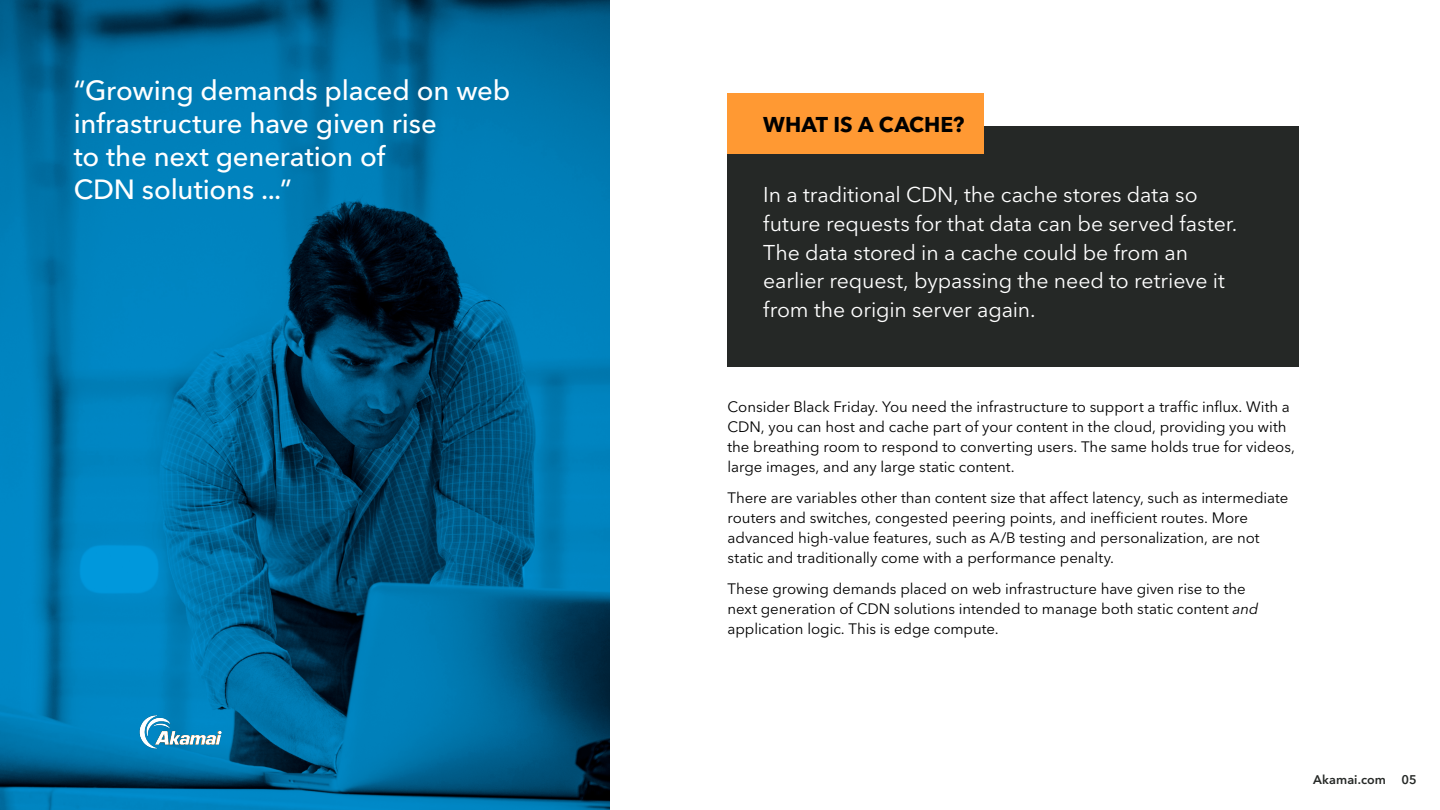
<style>
.page{position:relative;width:1440px;height:810px;background:#fff}
.page>*{position:absolute;margin:0;border:0;box-sizing:border-box;transform-origin:0 0}
.pull-out_quote__w{font:500 27.5px/33px "Avenir Next LT Pro";letter-spacing:-.005em;color:#fff}
.Sidebar_text__w{font:21.25px/28.8px "Avenir Next LT Pro";letter-spacing:-.005em;color:#fff}
.t1{font:700 21.25px "Avenir Next LT Pro";color:#000}
.Body_Copy{font:15px/20px "Avenir Next LT Pro";letter-spacing:-.005em;color:#000}
.t2{font:600 12.5px "Avenir Next LT Pro";letter-spacing:.01em;color:#252826}
.s1{font-style:italic}
</style>
<div class="page">
<div style="left:728px;top:126px;width:571px;height:240px;background:#252826"></div>
<div style="left:728px;top:93px;width:256px;height:61px;background:#f93"></div>
<img style="left:0;top:0;width:610px;height:810px">
<img style="left:124px;top:699px;width:113px;height:66px">
<p class="pull-out_quote__w" style="left:74px;top:74px;width:438px">“Growing demands placed on web infrastructure have given rise<br>to the next generation of<br>CDN solutions ...”</p>
<p class="t1" style="left:763px;top:111px;width:203px">WHAT IS A CACHE?</p>
<p class="Sidebar_text__w" style="left:763px;top:180px;width:476px">In a traditional CDN, the cache stores data so future requests for that data can be served faster.<br>The data stored in a cache could be from an earlier request, bypassing the need to retrieve it from the origin server again.</p>
<p class="Body_Copy" style="left:728px;top:396px;width:569px">Consider Black Friday. You need the infrastructure to support a traffic influx. With a CDN, you can host and cache part of your content in the cloud, providing you with the breathing room to respond to converting users. The same holds true for videos, large images, and any large static content.</p>
<p class="Body_Copy" style="left:728px;top:488px;width:562px">There are variables other than content size that affect latency, such as intermediate routers and switches, congested peering points, and inefficient routes. More advanced high-value features, such as A/B testing and personalization, are not static and traditionally come with a performance penalty.</p>
<p class="Body_Copy" style="left:728px;top:579px;width:532px">These growing demands placed on web infrastructure have given rise to the next generation of CDN solutions intended to manage both static content <span class="s1">and </span>application logic. This is edge compute.</p>
<p class="t2" style="left:1313px;top:772px;width:105px">Akamai.com 05</p>
</div>
